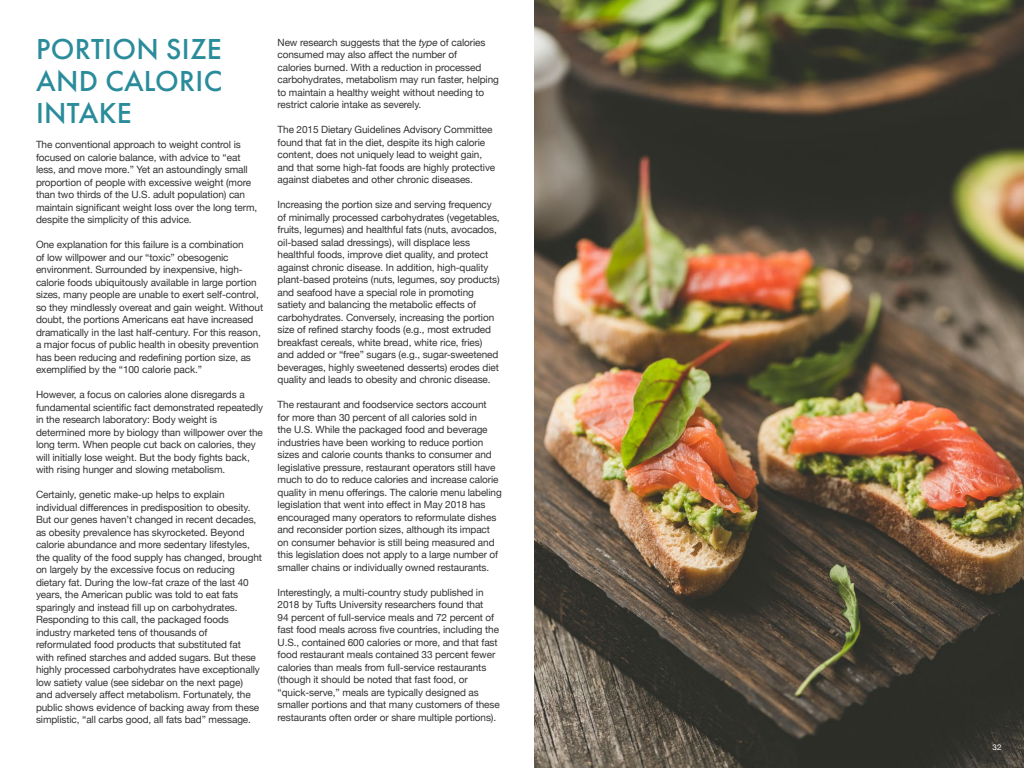
<style>
.page{position:relative;width:1024px;height:768px;background:#fff}
.page>*{position:absolute;margin:0;border:0;box-sizing:border-box;transform-origin:0 0}
.t1{font:500 30px/32px "Futura PT";letter-spacing:.01em;color:#2a8c9b;text-align:justify}
.t2{font:10px/12.5px "Helvetica Neue";letter-spacing:-.01em;color:#333}
.t3{font:8px "Helvetica Neue";color:#fff}
.s1{font-style:italic}
</style>
<div class="page">
<img style="left:534px;top:0;width:490px;height:768px">
<h1 class="t1" style="left:36px;top:33px;width:188px">PORTION SIZE AND CALORIC INTAKE</h1>
<p class="t2" style="left:36px;top:139px;width:223px">The conventional approach to weight control is focused on calorie balance, with advice to “eat less, and move more.” Yet an astoundingly small proportion of people with excessive weight (more than two thirds of the U.S. adult population) can maintain significant weight loss over the long term, despite the simplicity of this advice.</p>
<p class="t2" style="left:36px;top:239px;width:229px">One explanation for this failure is a combination<br>of low willpower and our “toxic” obesogenic environment. Surrounded by inexpensive, high&shy;calorie foods ubiquitously available in large portion sizes, many people are unable to exert self-control, so they mindlessly overeat and gain weight. Without doubt, the portions Americans eat have increased dramatically in the last half-century. For this reason, a major focus of public health in obesity prevention has been reducing and redefining portion size, as exemplified by the “100 calorie pack.”</p>
<p class="t2" style="left:36px;top:389px;width:229px">However, a focus on calories alone disregards a fundamental scientific fact demonstrated repeatedly in the research laboratory: Body weight is determined more by biology than willpower over the long term. When people cut back on calories, they will initially lose weight. But the body fights back, with rising hunger and slowing metabolism.</p>
<p class="t2" style="left:36px;top:489px;width:227px">Certainly, genetic make-up helps to explain individual differences in predisposition to obesity.<br>But our genes haven’t changed in recent decades, as obesity prevalence has skyrocketed. Beyond calorie abundance and more sedentary lifestyles, the quality of the food supply has changed, brought on largely by the excessive focus on reducing dietary fat. During the low-fat craze of the last 40 years, the American public was told to eat fats sparingly and instead fill up on carbohydrates.<br>Responding to this call, the packaged foods industry marketed tens of thousands of reformulated food products that substituted fat<br>with refined starches and added sugars. But these highly processed carbohydrates have exceptionally low satiety value (see sidebar on the next page) and adversely affect metabolism. Fortunately, the public shows evidence of backing away from these simplistic, “all carbs good, all fats bad” message.</p>
<p class="t2" style="left:278px;top:36px;width:223px">New research suggests that the <span class="s1">type</span> of calories consumed may also affect the number of<br>calories burned. With a reduction in processed carbohydrates, metabolism may run faster, helping to maintain a healthy weight without needing to restrict calorie intake as severely.</p>
<p class="t2" style="left:278px;top:124px;width:219px">The 2015 Dietary Guidelines Advisory Committee found that fat in the diet, despite its high calorie content, does not uniquely lead to weight gain, and that some high-fat foods are highly protective against diabetes and other chronic diseases.</p>
<p class="t2" style="left:278px;top:199px;width:224px">Increasing the portion size and serving frequency of minimally processed carbohydrates (vegetables, fruits, legumes) and healthful fats (nuts, avocados, oil-based salad dressings), will displace less healthful foods, improve diet quality, and protect against chronic disease. In addition, high-quality plant-based proteins (nuts, legumes, soy products) and seafood have a special role in promoting satiety and balancing the metabolic effects of carbohydrates. Conversely, increasing the portion size of refined starchy foods (e.g., most extruded breakfast cereals, white bread, white rice, fries) and added or “free” sugars (e.g., sugar-sweetened beverages, highly sweetened desserts) erodes diet quality and leads to obesity and chronic disease.</p>
<p class="t2" style="left:278px;top:399px;width:226px">The restaurant and foodservice sectors account<br>for more than 30 percent of all calories sold in<br>the U.S. While the packaged food and beverage industries have been working to reduce portion sizes and calorie counts thanks to consumer and legislative pressure, restaurant operators still have much to do to reduce calories and increase calorie quality in menu offerings. The calorie menu labeling legislation that went into effect in May 2018 has encouraged many operators to reformulate dishes and reconsider portion sizes, although its impact on consumer behavior is still being measured and this legislation does not apply to a large number of smaller chains or individually owned restaurants.</p>
<p class="t2" style="left:278px;top:586px;width:224px">Interestingly, a multi-country study published in 2018 by Tufts University researchers found that<br>94 percent of full-service meals and 72 percent of fast food meals across five countries, including the U.S., contained 600 calories or more, and that fast food restaurant meals contained 33 percent fewer calories than meals from full-service restaurants (though it should be noted that fast food, or “quick-serve,” meals are typically designed as smaller portions and that many customers of these restaurants often order or share multiple portions).</p>
<p class="t3" style="left:993px;top:742px;width:10px">32</p>
</div>
